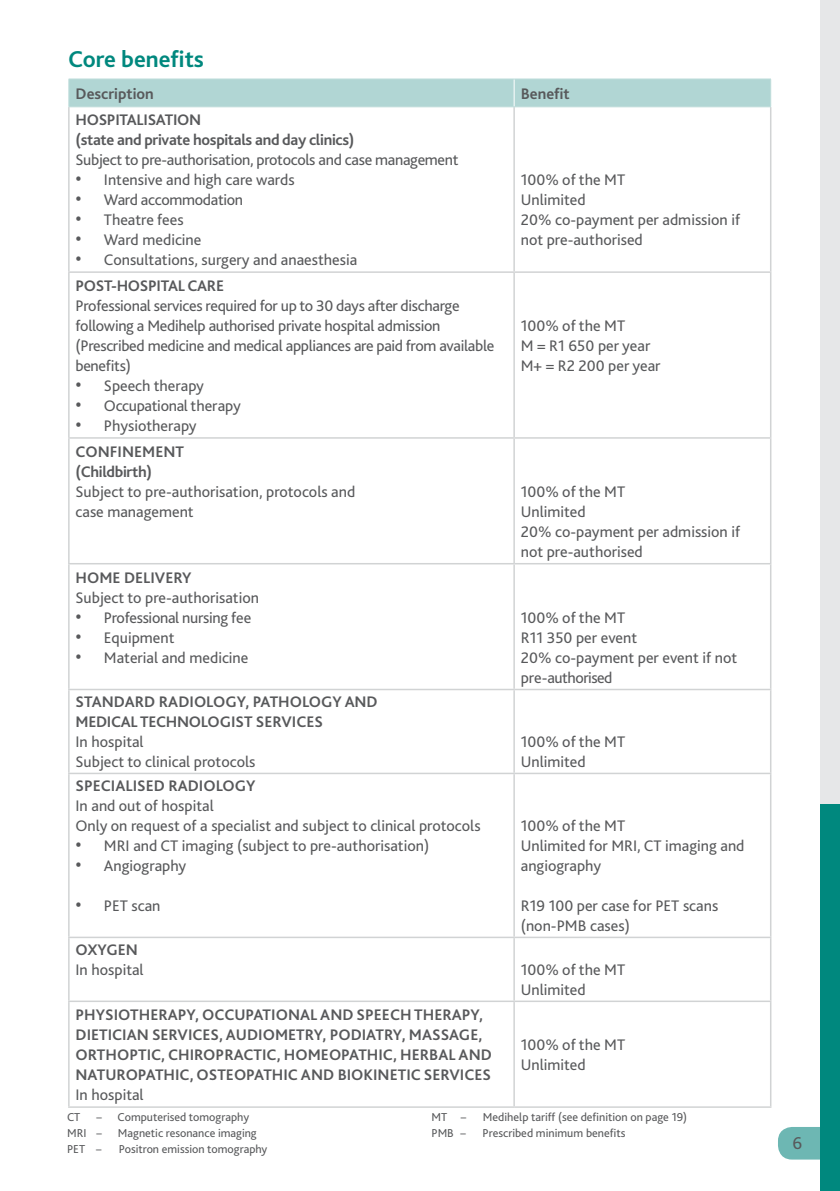
<style>
.page{position:relative;width:840px;height:1191px;background:#fff}
.page>*{position:absolute;margin:0;border:0;box-sizing:border-box;transform-origin:0 0}
.t1{font:700 24px "Bliss 2";color:#00887e}
.t2{font:18px "Bliss 2";color:#58595b}
.t3{font:16px/20px "Bliss 2";color:#58595b}
.t4{font:700 16px/20px "Bliss 2";color:#58595b}
.t5{font:16px/20px "Bliss 2";letter-spacing:-.02em;color:#58595b}
.t6{font:700 16px/20px "Bliss 2";letter-spacing:-.02em;color:#58595b}
.t7{font:12px/16px "Bliss 2";color:#58595b}
.s1{font-size:20px}
</style>
<div class="page">
<hr style="left:68px;top:107px;width:2px;height:164px;background:#d1d3d4">
<hr style="left:513px;top:107px;width:1px;height:164px;background:#d1d3d4">
<hr style="left:769px;top:107px;width:2px;height:164px;background:#d1d3d4">
<hr style="left:68px;top:271px;width:446px;height:2px;background:#d1d3d4">
<hr style="left:68px;top:273px;width:2px;height:164px;background:#d1d3d4">
<hr style="left:514px;top:271px;width:257px;height:2px;background:#d1d3d4">
<hr style="left:513px;top:273px;width:1px;height:164px;background:#d1d3d4">
<hr style="left:769px;top:273px;width:2px;height:164px;background:#d1d3d4">
<hr style="left:68px;top:437px;width:446px;height:2px;background:#d1d3d4">
<hr style="left:68px;top:439px;width:2px;height:124px;background:#d1d3d4">
<hr style="left:514px;top:437px;width:257px;height:2px;background:#d1d3d4">
<hr style="left:513px;top:439px;width:1px;height:124px;background:#d1d3d4">
<hr style="left:769px;top:439px;width:2px;height:124px;background:#d1d3d4">
<hr style="left:68px;top:563px;width:446px;height:1px;background:#d1d3d4">
<hr style="left:68px;top:564px;width:2px;height:125px;background:#d1d3d4">
<hr style="left:514px;top:563px;width:257px;height:1px;background:#d1d3d4">
<hr style="left:513px;top:564px;width:1px;height:125px;background:#d1d3d4">
<hr style="left:769px;top:564px;width:2px;height:125px;background:#d1d3d4">
<hr style="left:68px;top:689px;width:446px;height:1px;background:#d1d3d4">
<hr style="left:68px;top:690px;width:2px;height:82px;background:#d1d3d4">
<hr style="left:514px;top:689px;width:257px;height:1px;background:#d1d3d4">
<hr style="left:513px;top:690px;width:1px;height:82px;background:#d1d3d4">
<hr style="left:769px;top:690px;width:2px;height:82px;background:#d1d3d4">
<hr style="left:68px;top:772px;width:446px;height:2px;background:#d1d3d4">
<hr style="left:68px;top:774px;width:2px;height:162px;background:#d1d3d4">
<hr style="left:514px;top:772px;width:257px;height:2px;background:#d1d3d4">
<hr style="left:513px;top:774px;width:1px;height:162px;background:#d1d3d4">
<hr style="left:769px;top:774px;width:2px;height:162px;background:#d1d3d4">
<hr style="left:68px;top:936px;width:446px;height:2px;background:#d1d3d4">
<hr style="left:68px;top:938px;width:2px;height:62px;background:#d1d3d4">
<hr style="left:514px;top:936px;width:257px;height:2px;background:#d1d3d4">
<hr style="left:513px;top:938px;width:1px;height:62px;background:#d1d3d4">
<hr style="left:769px;top:938px;width:2px;height:62px;background:#d1d3d4">
<hr style="left:68px;top:1000px;width:446px;height:2px;background:#d1d3d4">
<hr style="left:68px;top:1002px;width:2px;height:104px;background:#d1d3d4">
<hr style="left:514px;top:1000px;width:257px;height:2px;background:#d1d3d4">
<hr style="left:513px;top:1002px;width:1px;height:104px;background:#d1d3d4">
<hr style="left:769px;top:1002px;width:2px;height:104px;background:#d1d3d4">
<hr style="left:68px;top:1106px;width:446px;height:1px;background:#d1d3d4">
<hr style="left:514px;top:1106px;width:257px;height:1px;background:#d1d3d4">
<div style="left:68px;top:79px;width:703px;height:28px;background:#b1d6d4"></div>
<hr style="left:69px;top:106px;width:445px;height:1px;background:#bfdddb">
<hr style="left:514px;top:106px;width:256px;height:1px;background:#bfdddb">
<svg style="left:778px;top:1127px;width:41px;height:32px"></svg>
<div style="left:819px;top:803px;width:20px;height:388px;background:#00887e"></div>
<div style="left:819px;top:0;width:20px;height:803px;background:#e6e7e8"></div>
<h1 class="t1" style="left:68px;top:44px;width:137px">Core benefits</h1>
<p class="t4" style="left:75px;top:83px;width:80px">Description</p>
<p class="t4" style="left:520px;top:83px;width:50px">Benefit</p>
<p class="t6" style="left:75px;top:110px;width:280px">HOSPITALISATION<br>(state and private hospitals and day clinics)</p>
<p class="t5" style="left:75px;top:150px;width:384px">Subject to pre-authorisation, protocols and case management</p>
<p class="t3" style="left:75px;top:170px;width:220px"><span class="s1">•</span> Intensive and high care wards</p>
<p class="t5" style="left:75px;top:190px;width:169px"><span class="s1">•</span> Ward accommodation</p>
<p class="t3" style="left:75px;top:210px;width:109px"><span class="s1">•</span> Theatre fees</p>
<p class="t3" style="left:75px;top:230px;width:127px"><span class="s1">•</span> Ward medicine</p>
<p class="t3" style="left:75px;top:250px;width:283px"><span class="s1">•</span> Consultations, surgery and anaesthesia</p>
<p class="t3" style="left:520px;top:170px;width:221px">100% of the MT<br>Unlimited<br>20% co-payment per admission if not pre-authorised</p>
<p class="t6" style="left:75px;top:275px;width:150px">POST-HOSPITAL CARE</p>
<p class="t5" style="left:75px;top:295px;width:420px">Professional services required for up to 30 days after discharge following a Medihelp authorised private hospital admission (Prescribed medicine and medical appliances are paid from available benefits)</p>
<p class="t3" style="left:75px;top:375px;width:130px"><span class="s1">•</span> Speech therapy</p>
<p class="t5" style="left:75px;top:395px;width:167px"><span class="s1">•</span> Occupational therapy</p>
<p class="t3" style="left:75px;top:415px;width:123px"><span class="s1">•</span> Physiotherapy</p>
<p class="t3" style="left:520px;top:315px;width:141px">100% of the MT<br>M = R1 650 per year<br>M+ = R2 200 per year</p>
<p class="t4" style="left:75px;top:441px;width:110px">CONFINEMENT (Childbirth)</p>
<p class="t3" style="left:75px;top:481px;width:281px">Subject to pre-authorisation, protocols and case management</p>
<p class="t3" style="left:520px;top:481px;width:221px">100% of the MT<br>Unlimited<br>20% co-payment per admission if not pre-authorised</p>
<p class="t4" style="left:75px;top:567px;width:117px">HOME DELIVERY</p>
<p class="t3" style="left:75px;top:587px;width:185px">Subject to pre-authorisation</p>
<p class="t5" style="left:75px;top:607px;width:177px"><span class="s1">•</span> Professional nursing fee</p>
<p class="t3" style="left:75px;top:627px;width:100px"><span class="s1">•</span> Equipment</p>
<p class="t3" style="left:75px;top:647px;width:174px"><span class="s1">•</span> Material and medicine</p>
<p class="t3" style="left:520px;top:607px;width:218px">100% of the MT<br>R11 350 per event<br>20% co-payment per event if not pre-authorised</p>
<p class="t4" style="left:75px;top:691px;width:303px">STANDARD RADIOLOGY, PATHOLOGY AND<br>MEDICAL TECHNOLOGIST SERVICES</p>
<p class="t3" style="left:75px;top:731px;width:181px">In hospital<br>Subject to clinical protocols</p>
<p class="t3" style="left:520px;top:731px;width:106px">100% of the MT<br>Unlimited</p>
<p class="t4" style="left:75px;top:775px;width:181px">SPECIALISED RADIOLOGY</p>
<p class="t3" style="left:75px;top:795px;width:406px">In and out of hospital<br>Only on request of a specialist and subject to clinical protocols</p>
<p class="t3" style="left:75px;top:835px;width:355px"><span class="s1">•</span> MRI and CT imaging (subject to pre-authorisation)</p>
<p class="t3" style="left:75px;top:855px;width:112px"><span class="s1">•</span> Angiography</p>
<p class="t3" style="left:75px;top:895px;width:86px"><span class="s1">•</span> PET scan</p>
<p class="t3" style="left:520px;top:815px;width:225px">100% of the MT<br>Unlimited for MRI, CT imaging and angiography</p>
<p class="t3" style="left:520px;top:895px;width:199px">R19 100 per case for PET scans (non-PMB cases)</p>
<p class="t4" style="left:75px;top:939px;width:64px">OXYGEN</p>
<p class="t3" style="left:75px;top:959px;width:70px">In hospital</p>
<p class="t3" style="left:520px;top:959px;width:106px">100% of the MT<br>Unlimited</p>
<p class="t4" style="left:75px;top:1004px;width:417px">PHYSIOTHERAPY, OCCUPATIONAL AND SPEECH THERAPY, DIETICIAN SERVICES, AUDIOMETRY, PODIATRY, MASSAGE, ORTHOPTIC, CHIROPRACTIC, HOMEOPATHIC, HERBAL AND NATUROPATHIC, OSTEOPATHIC AND BIOKINETIC SERVICES</p>
<p class="t3" style="left:75px;top:1084px;width:70px">In hospital</p>
<p class="t3" style="left:520px;top:1034px;width:106px">100% of the MT<br>Unlimited</p>
<p class="t7" style="left:67px;top:1108px;width:183px;text-indent:29px">– Computerised tomography<br>MRI –</p>
<p class="t7" style="left:67px;top:1108px;width:15px">CT</p>
<p class="t7" style="left:118px;top:1124px;width:140px">Magnetic resonance imaging</p>
<p class="t7" style="left:67px;top:1140px;width:36px">PET –</p>
<p class="t7" style="left:119px;top:1140px;width:150px">Positron emission tomography</p>
<p class="t7" style="left:431px;top:1108px;width:36px">MT –</p>
<p class="t7" style="left:482px;top:1108px;width:205px">Medihelp tariff (see definition on page 19)</p>
<p class="t7" style="left:431px;top:1124px;width:36px">PMB –</p>
<p class="t7" style="left:482px;top:1124px;width:144px">Prescribed minimum benefits</p>
<p class="t2" style="left:792px;top:1132px;width:11px">6</p>
</div>
